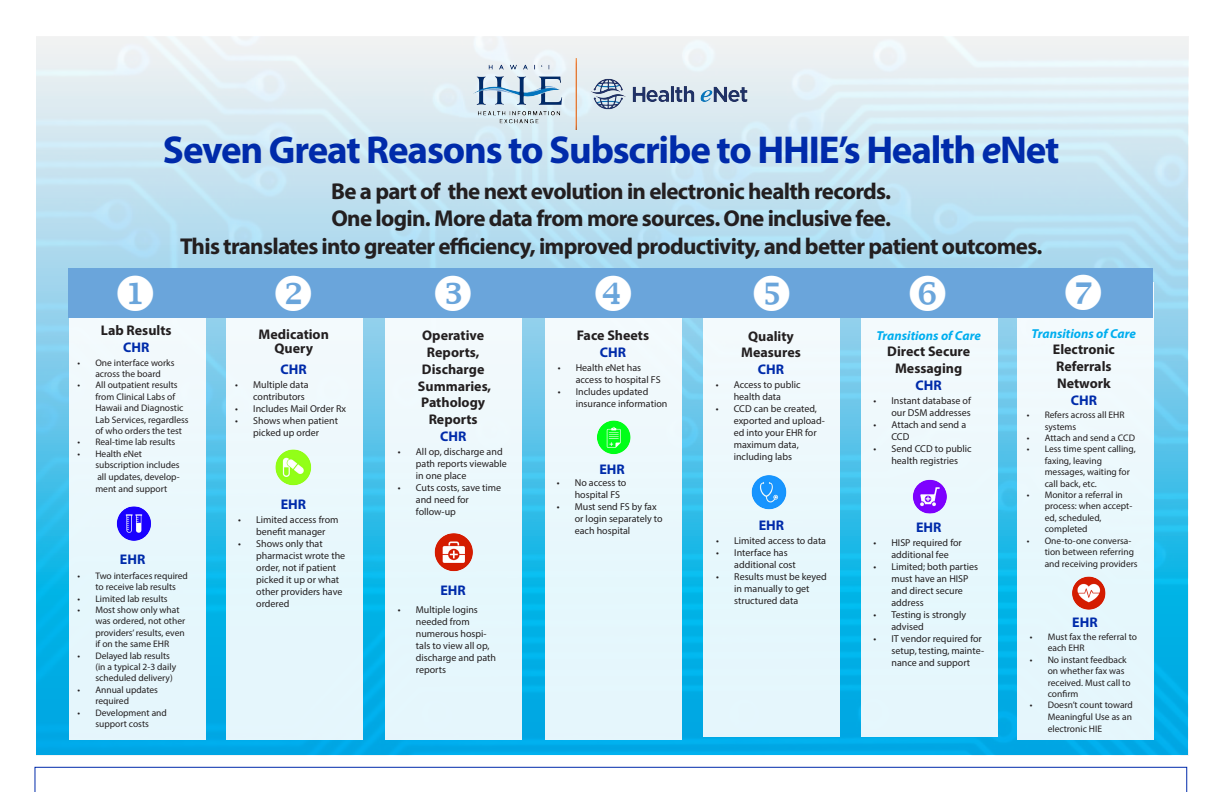
<style>
.page{position:relative;width:1224px;height:792px;background:#fff}
.page>*{position:absolute;margin:0;border:0;box-sizing:border-box;transform-origin:0 0}
.t1{font:700 39px "Myriad Pro";letter-spacing:-.03em;color:#002baa}
.t2{font:700 23px/27.6px "Myriad Pro";letter-spacing:-.03em;color:#231f20;text-align:center}
.t3{font:700 14px/16.8px "Myriad Pro";color:#231f20;text-align:center}
.t4{font:700 14px "Myriad Pro";color:#002baa}
.t5{font:italic 700 13px "Myriad Pro";color:#00aeef}
.t6{font:10px/12px "Myriad Pro";color:#231f20}
.t7{font:9.5px/11.4px "Myriad Pro";color:#231f20}
.s1{font-style:italic}
.s2{color:#002baa}
</style>
<div class="page">
<img style="left:36px;top:37px;width:1152px;height:718px">
<div style="left:69px;top:287px;width:136px;height:453px;background:#e8f8fc"></div>
<div style="left:226px;top:287px;width:136px;height:453px;background:#e8f8fc"></div>
<div style="left:385px;top:283px;width:136px;height:457px;background:#e9f8fc"></div>
<div style="left:546px;top:319px;width:136px;height:421px;background:#e8f8fc"></div>
<div style="left:703px;top:288px;width:137px;height:449px;background:#e8f8fc"></div>
<div style="left:862px;top:283px;width:136px;height:454px;background:#e8f8fc"></div>
<div style="left:1017px;top:283px;width:136px;height:457px;background:#e9f8fc"></div>
<div style="left:69px;top:268px;width:1084px;height:50px;background:#6aa5db"></div>
<img style="left:434px;top:533px;width:39px;height:39px">
<img style="left:751px;top:475px;width:36px;height:35px">
<img style="left:275px;top:449px;width:37px;height:37px">
<img style="left:116px;top:506px;width:35px;height:35px">
<img style="left:597px;top:420px;width:34px;height:35px">
<img style="left:912px;top:479px;width:35px;height:35px">
<img style="left:1072px;top:576px;width:34px;height:34px">
<img style="left:470px;top:53px;width:283px;height:79px">
<svg style="left:34px;top:767px;width:1153px;height:25px"></svg>
<p class="t1" style="left:163px;top:125px;width:898px">Seven Great Reasons to Subscribe to HHIE’s Health <span class="s1">e</span>Net</p>
<p class="t2" style="left:180px;top:177px;width:864px">Be a part of the next evolution in electronic health records.<br>One login. More data from more sources. One inclusive fee.<br>This translates into greater efficiency, improved productivity, and better patient outcomes.</p>
<p class="t3" style="left:101px;top:322px;width:72px">Lab Results<br><span class="s2">CHR</span></p>
<p class="t7" style="left:77px;top:357px;width:99px;text-align:center">• One interface works across the board</p>
<p class="t7" style="left:95px;top:379px;width:95px;text-indent:-18px">• All outpatient results from Clinical Labs of<br>Hawaii and Diagnostic<br>Lab Services, regardless of who orders the test</p>
<p class="t7" style="left:77px;top:436px;width:99px">• Real-time lab results</p>
<p class="t7" style="left:95px;top:448px;width:86px;text-indent:-18px">• Health <span class="s1">e</span>Net subscription includes all updates, develop&shy;ment and support</p>
<p class="t4" style="left:120px;top:551px;width:27px">EHR</p>
<p class="t7" style="left:95px;top:570px;width:94px;text-indent:-18px">• Two interfaces required to receive lab results</p>
<p class="t7" style="left:77px;top:593px;width:92px">• Limited lab results</p>
<p class="t7" style="left:95px;top:604px;width:91px;text-indent:-18px">• Most show only what was ordered, not other providers’ results, even if on the same EHR</p>
<p class="t7" style="left:95px;top:650px;width:82px;text-indent:-18px">• Delayed lab results (in a typical 2-3 daily scheduled delivery)</p>
<p class="t7" style="left:95px;top:684px;width:64px;text-indent:-18px">• Annual updates required</p>
<p class="t7" style="left:77px;top:707px;width:91px;text-align:center">• Development and support costs</p>
<p class="t3" style="left:259px;top:326px;width:72px">Medication</p>
<p class="t3" style="left:274px;top:340px;width:40px">Query</p>
<p class="t4" style="left:281px;top:360px;width:28px">CHR</p>
<p class="t6" style="left:253px;top:379px;width:57px;text-indent:-18px">• Multiple data contributors</p>
<p class="t6" style="left:235px;top:403px;width:112px">• Includes Mail Order Rx</p>
<p class="t6" style="left:235px;top:415px;width:104px;text-align:center">• Shows when patient picked up order</p>
<p class="t4" style="left:281px;top:495px;width:27px">EHR</p>
<p class="t6" style="left:238px;top:514px;width:102px;text-align:center">• Limited access from benefit manager</p>
<p class="t6" style="left:256px;top:538px;width:91px;text-indent:-18px">• Shows only that pharmacist wrote the order, not if patient picked it up or what other providers have ordered</p>
<p class="t3" style="left:418px;top:327px;width:75px">Operative<br>Reports,<br>Discharge<br>Summaries,<br>Pathology<br>Reports<br><span class="s2">CHR</span></p>
<p class="t6" style="left:416px;top:446px;width:93px;text-indent:-18px">• All op, discharge and path reports viewable in one place</p>
<p class="t6" style="left:416px;top:482px;width:87px;text-indent:-18px">• Cuts costs, save time and need for follow-up</p>
<p class="t4" style="left:440px;top:582px;width:27px">EHR</p>
<p class="t6" style="left:416px;top:604px;width:82px;text-indent:-18px">• Multiple logins needed from numerous hospi&shy;tals to view all op, discharge and path reports</p>
<p class="t3" style="left:577px;top:327px;width:74px">Face Sheets<br><span class="s2">CHR</span></p>
<p class="t6" style="left:576px;top:362px;width:87px;text-indent:-18px">• Health <span class="s1">e</span>Net has access to hospital FS</p>
<p class="t6" style="left:576px;top:386px;width:93px;text-indent:-18px">• Includes updated insurance information</p>
<p class="t4" style="left:599px;top:460px;width:27px">EHR</p>
<p class="t6" style="left:575px;top:476px;width:53px;text-indent:-18px">• No access to hospital FS</p>
<p class="t6" style="left:575px;top:500px;width:89px;text-indent:-18px">• Must send FS by fax or login separately to each hospital</p>
<p class="t3" style="left:741px;top:327px;width:61px">Quality<br>Measures<br><span class="s2">CHR</span></p>
<p class="t6" style="left:716px;top:379px;width:86px;text-align:center">• Access to public health data</p>
<p class="t6" style="left:734px;top:403px;width:93px;text-indent:-18px">• CCD can be created, exported and upload&shy;ed into your EHR for maximum data, including labs</p>
<p class="t4" style="left:759px;top:516px;width:27px">EHR</p>
<p class="t6" style="left:716px;top:535px;width:111px">• Limited access to data</p>
<p class="t6" style="left:734px;top:547px;width:63px;text-indent:-18px">• Interface has additional cost</p>
<p class="t6" style="left:734px;top:571px;width:94px;text-indent:-18px">• Results must be keyed in manually to get structured data</p>
<p class="t5" style="left:876px;top:327px;width:106px">Transitions of Care</p>
<p class="t3" style="left:887px;top:343px;width:84px">Direct Secure<br>Messaging<br><span class="s2">CHR</span></p>
<p class="t6" style="left:873px;top:395px;width:99px;text-align:right">• Instant database of our DSM addresses</p>
<p class="t6" style="left:891px;top:419px;width:76px;text-indent:-18px">• Attach and send a<br>CCD</p>
<p class="t6" style="left:873px;top:443px;width:100px;text-align:center">• Send CCD to public health registries</p>
<p class="t4" style="left:916px;top:518px;width:27px">EHR</p>
<p class="t6" style="left:873px;top:536px;width:90px;text-align:center">• HISP required for additional fee</p>
<p class="t6" style="left:891px;top:560px;width:88px;text-indent:-18px">• Limited; both parties must have an HISP and direct secure address</p>
<p class="t6" style="left:891px;top:608px;width:76px;text-indent:-18px">• Testing is strongly advised</p>
<p class="t6" style="left:891px;top:632px;width:94px;text-indent:-18px">• IT vendor required for setup, testing, mainte&shy;nance and support</p>
<p class="t5" style="left:1032px;top:325px;width:106px">Transitions of Care</p>
<p class="t3" style="left:1053px;top:341px;width:64px">Electronic<br>Referrals<br>Network<br><span class="s2">CHR</span></p>
<p class="t7" style="left:1045px;top:409px;width:81px;text-indent:-18px">• Refers across all EHR systems</p>
<p class="t7" style="left:1027px;top:432px;width:110px">• Attach and send a CCD</p>
<p class="t7" style="left:1045px;top:443px;width:92px;text-indent:-18px">• Less time spent calling, faxing, leaving messages, waiting for call back, etc.</p>
<p class="t7" style="left:1045px;top:489px;width:89px;text-indent:-18px">• Monitor a referral in process: when accept&shy;ed, scheduled, completed</p>
<p class="t7" style="left:1045px;top:534px;width:94px;line-height:11.7px;text-indent:-18px">• One-to-one conversa&shy;tion between referring and receiving providers</p>
<p class="t4" style="left:1072px;top:613px;width:27px">EHR</p>
<p class="t7" style="left:1048px;top:631px;width:91px;text-indent:-18px">• Must fax the referral to each EHR</p>
<p class="t7" style="left:1048px;top:654px;width:84px;text-indent:-18px">• No instant feedback on whether fax was received. Must call to confirm</p>
<p class="t7" style="left:1048px;top:699px;width:87px;line-height:11.7px;text-align:justify;text-indent:-18px">• Doesn’t count toward Meaningful Use as an electronic HIE</p>
</div>
